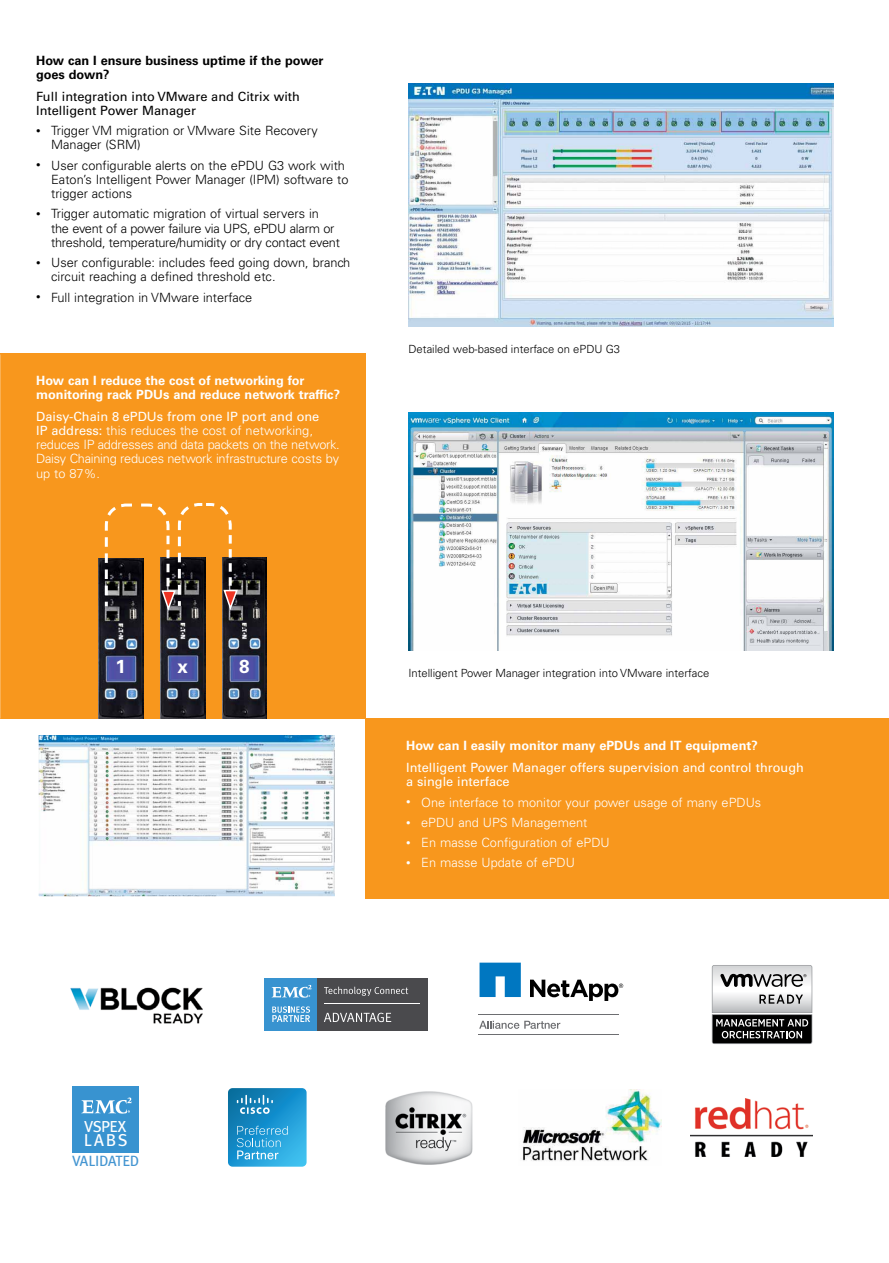
<style>
.page{position:relative;width:889px;height:1263px;background:#fff}
.page>*{position:absolute;margin:0;border:0;box-sizing:border-box;transform-origin:0 0}
.t1{font:700 18.75px "Univers LT Pro 65";color:#fff}
.t2{font:17.25px "Meta Book Caps";color:#fff}
.t3{font:15.9px "Meta Book Caps";letter-spacing:-.045em;color:#fff}
.t4{font:14.85px "Meta Book Caps";letter-spacing:-.025em;color:#4495d1}
.t5{font:300 12.75px/14.2px "Univers LT Std";color:#000}
.t6{font:300 12.75px/14.2px "Univers LT Std";letter-spacing:-.02em;color:#fff}
.t7{font:300 12.75px/14.2px "Univers LT Std";letter-spacing:-.02em;color:#000}
.t8{font:700 12.75px/14.2px "Univers LT Std";color:#fff}
.t9{font:300 12.75px "Univers LT Std";color:#fff}
.t10{font:12.75px/14.2px "Univers LT Pro 55 Roman";color:#fff}
.t11{font:12.75px/14.2px "Univers LT Pro 55 Roman";color:#000}
.t12{font:700 12.75px/14.2px "Univers LT Std";color:#000}
.t13{font:300 11.25px "Univers LT Std";color:#000}
.s1{font-size:9px}
.s2{font-family:"Univers LT Pro 55 Roman";font-weight:400}
</style>
<div class="page">
<div style="left:0;top:0;width:366px;height:718px;background:#f8971d"></div>
<div style="left:317px;top:978px;width:111px;height:53px;background:#4a4a4d"></div>
<svg style="left:324px;top:986px;width:84px;height:10px"></svg>
<svg style="left:324px;top:1013px;width:67px;height:9px"></svg>
<hr style="left:324px;top:1003px;width:95px;height:1px;background:#fff">
<div style="left:264px;top:978px;width:53px;height:53px;background:#3893d0"></div>
<svg style="left:271px;top:985px;width:40px;height:13px"></svg>
<svg style="left:272px;top:1006px;width:38px;height:16px"></svg>
<svg style="left:479px;top:963px;width:42px;height:34px"></svg>
<svg style="left:530px;top:980px;width:93px;height:21px"></svg>
<hr style="left:478px;top:1014px;width:141px;height:1px;background:#6d6e71">
<hr style="left:478px;top:1034px;width:141px;height:1px;background:#6d6e71">
<svg style="left:479px;top:1021px;width:81px;height:8px"></svg>
<img style="left:70px;top:987px;width:133px;height:37px">
<img style="left:385px;top:1091px;width:88px;height:74px">
<img style="left:690px;top:1098px;width:122px;height:58px">
<img style="left:522px;top:1089px;width:139px;height:72px">
<svg style="left:712px;top:965px;width:100px;height:79px"></svg>
<div style="left:366px;top:718px;width:523px;height:181px;background:#f8971d"></div>
<img style="left:39px;top:735px;width:295px;height:161px">
<div style="left:36px;top:732px;width:301px;height:167px;border:2px solid #fff"></div>
<img style="left:0;top:466px;width:1px;height:111px">
<img style="left:99px;top:558px;width:44px;height:160px">
<img style="left:161px;top:613px;width:44px;height:105px">
<img style="left:222px;top:558px;width:45px;height:160px">
<svg style="left:103px;top:503px;width:136px;height:110px"></svg>
<div style="left:0;top:0;width:395px;height:353px;background:#fff"></div>
<img style="left:408px;top:84px;width:425px;height:242px">
<img style="left:408px;top:412px;width:425px;height:238px">
<div style="left:72px;top:1086px;width:67px;height:66px;background:#3893d0"></div>
<svg style="left:81px;top:1097px;width:51px;height:17px"></svg>
<svg style="left:228px;top:1088px;width:78px;height:79px;background:#2e9cd0"></svg>
<p class="t12" style="left:36px;top:53px;width:289px">How can I ensure business uptime if the power goes down?</p>
<p class="t11" style="left:36px;top:89px;width:265px">Full integration into VMware and Citrix with<br>Intelligent Power Manager</p>
<p class="t5" style="left:51px;top:123px;width:268px;text-indent:-15px"><span class="s1">•</span> Trigger VM migration or VMware Site Recovery<br>Manager (SRM)</p>
<p class="t5" style="left:51px;top:158px;width:299px;text-indent:-15px"><span class="s1">•</span> User configurable alerts on the ePDU G3 work with<br>Eaton’s Intelligent Power Manager (IPM) software to trigger actions</p>
<p class="t7" style="left:51px;top:207px;width:290px;text-indent:-15px"><span class="s1">•</span> Trigger automatic migration of virtual servers in the event of a power failure via UPS, ePDU alarm or threshold, temperature/humidity or dry contact event</p>
<p class="t5" style="left:51px;top:255px;width:301px;text-indent:-15px"><span class="s1">•</span> User configurable: includes feed going down, branch circuit reaching a defined threshold etc.</p>
<p class="t5" style="left:36px;top:290px;width:218px"><span class="s1">•</span> Full integration in VMware interface</p>
<p class="t8" style="left:36px;top:373px;width:305px">How can I reduce the cost of networking for monitoring rack PDUs and reduce network traffic?</p>
<p class="t10" style="left:36px;top:409px;width:285px">Daisy-Chain 8 ePDUs from one IP port and one</p>
<p class="t6" style="left:36px;top:423px;width:305px"><span class="s2">IP address:</span> this reduces the cost of networking, reduces IP addresses and data packets on the network.<br>Daisy Chaining reduces network infrastructure costs by up to 87%.</p>
<p class="t13" style="left:408px;top:342px;width:213px">Detailed web-based interface on ePDU G3</p>
<h1 class="t1" style="left:116px;top:655px;width:12px">1</h1>
<h1 class="t1" style="left:178px;top:655px;width:12px">x</h1>
<h1 class="t1" style="left:239px;top:655px;width:12px">8</h1>
<p class="t13" style="left:408px;top:666px;width:302px">Intelligent Power Manager integration into VMware interface</p>
<p class="t8" style="left:406px;top:739px;width:353px">How can I easily monitor many ePDUs and IT equipment?</p>
<p class="t10" style="left:406px;top:760px;width:399px">Intelligent Power Manager offers supervision and control through a single interface</p>
<p class="t9" style="left:406px;top:794px;width:356px"><span class="s1">•</span> One interface to monitor your power usage of many ePDUs</p>
<p class="t9" style="left:406px;top:814px;width:183px"><span class="s1">•</span> ePDU and UPS Management</p>
<p class="t9" style="left:406px;top:835px;width:205px"><span class="s1">•</span> En masse Configuration of ePDU</p>
<p class="t9" style="left:406px;top:855px;width:170px"><span class="s1">•</span> En masse Update of ePDU</p>
<p class="t3" style="left:85px;top:1117px;width:43px">VSPEX</p>
<h2 class="t2" style="left:84px;top:1130px;width:45px">LABS</h2>
<p class="t4" style="left:72px;top:1152px;width:68px">VALIDATED</p>
</div>
